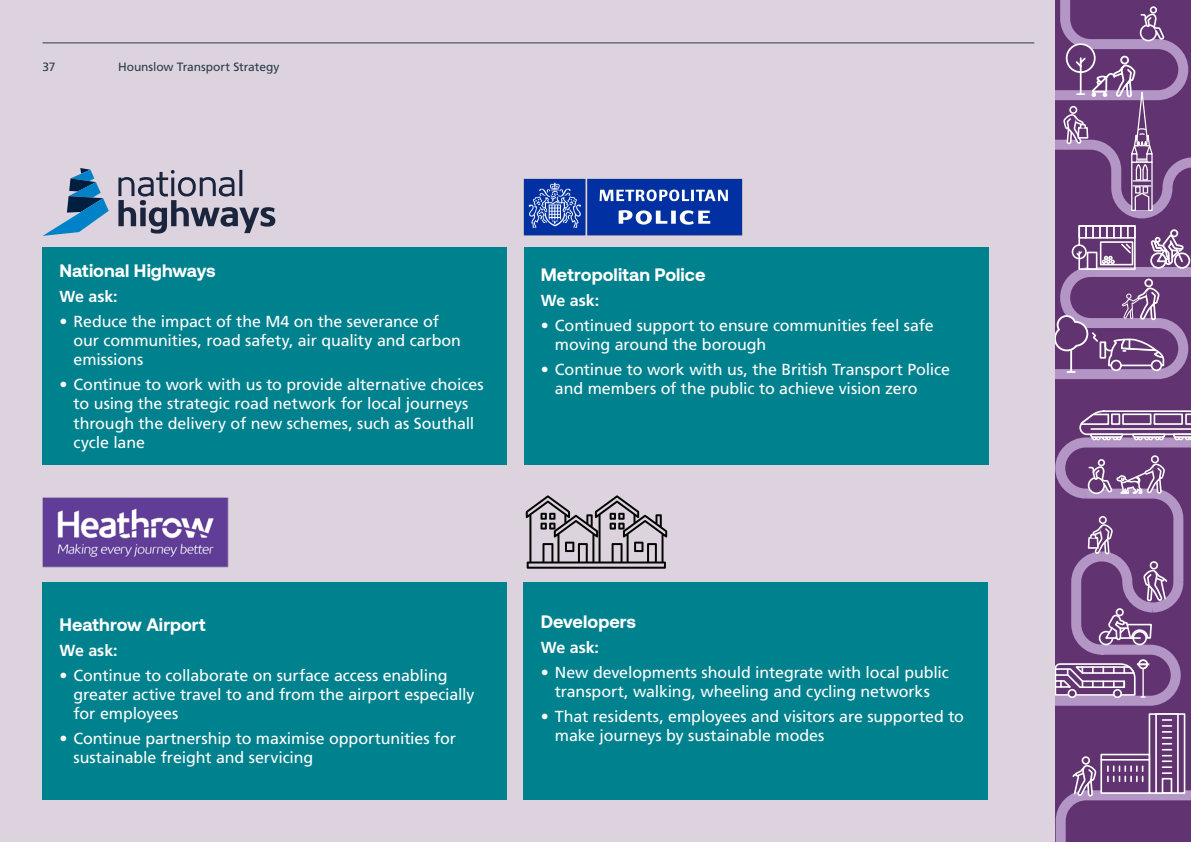
<style>
.page{position:relative;width:1191px;height:842px;background:#fff}
.page>*{position:absolute;margin:0;border:0;box-sizing:border-box;transform-origin:0 0}
.Hounslow_H2{font:700 18px "Aeonik";letter-spacing:.005em;color:#fff}
.Hounslow_bullets_white{font:700 18px "Aeonik";color:#fff}
.t1{font:16px/19.2px "Frutiger LT Std";letter-spacing:-.01em;color:#fff}
.Hounslow_H3{font:700 16px "Frutiger LT Std";letter-spacing:-.005em;color:#fff}
.Hounslow_bullets_white-2{font:700 16px "Frutiger LT Std";color:#fff}
.t2{font:12px "Frutiger LT Std";letter-spacing:-.005em;color:#2a3b46}
</style>
<div class="page">
<svg style="left:1054px;top:0;width:137px;height:842px;background:#744983"></svg>
<svg style="left:1054px;top:659px;width:95px;height:39px;background:#93739e"></svg>
<svg style="left:1087px;top:515px;width:27px;height:40px"></svg>
<svg style="left:1087px;top:454px;width:79px;height:46px;background:#8b6798"></svg>
<svg style="left:1142px;top:560px;width:26px;height:42px"></svg>
<svg style="left:1071px;top:755px;width:26px;height:42px"></svg>
<div style="left:1071px;top:244px;width:15px;height:15px;border:2px solid #fff;border-radius:50%"></div>
<svg style="left:1131px;top:171px;width:21px;height:40px"></svg>
<svg style="left:1135px;top:171px;width:6px;height:9px"></svg>
<svg style="left:1142px;top:171px;width:5px;height:9px"></svg>
<svg style="left:1062px;top:5px;width:103px;height:166px;background:#7c548b"></svg>
<svg style="left:1133px;top:180px;width:17px;height:32px"></svg>
<svg style="left:1135px;top:186px;width:5px;height:8px"></svg>
<svg style="left:1142px;top:186px;width:6px;height:8px"></svg>
<svg style="left:1054px;top:277px;width:111px;height:96px;background:#80598e"></svg>
<svg style="left:1075px;top:224px;width:61px;height:47px"></svg>
<svg style="left:1078px;top:410px;width:113px;height:30px"></svg>
<div style="left:1148px;top:713px;width:37px;height:81px;background:#623371;border:2px solid #fff"></div>
<div style="left:1155px;top:713px;width:23px;height:81px;background:#623371;border:2px solid #fff"></div>
<div style="left:1100px;top:754px;width:50px;height:40px;background:#623371;border:2px solid #fff"></div>
<svg style="left:1162px;top:719px;width:9px;height:55px"></svg>
<hr style="left:1101px;top:759px;width:48px;height:2px;background:#fff">
<svg style="left:1107px;top:766px;width:36px;height:15px"></svg>
<div style="left:1161px;top:778px;width:11px;height:16px;background:#623371;border:2px solid #fff"></div>
<div style="left:1116px;top:609px;width:7px;height:6px;background:#623371;border-radius:50%"></div>
<div style="left:1115px;top:608px;width:8px;height:8px;border:2px solid #fff;border-radius:50%"></div>
<svg style="left:1099px;top:632px;width:13px;height:12px"></svg>
<div style="left:1098px;top:631px;width:15px;height:14px;border:2px solid #fff;border-radius:50%"></div>
<div style="left:1132px;top:631px;width:15px;height:14px;border:2px solid #fff;border-radius:50%"></div>
<svg style="left:1103px;top:613px;width:49px;height:28px"></svg>
<div style="left:1170px;top:229px;width:8px;height:8px;border:2px solid #fff;border-radius:50%"></div>
<svg style="left:1174px;top:253px;width:15px;height:15px"></svg>
<div style="left:1174px;top:252px;width:16px;height:17px;border:2px solid #fff;border-radius:50%"></div>
<svg style="left:1149px;top:230px;width:36px;height:40px"></svg>
<div style="left:0;top:0;width:1054px;height:842px;background:#dcd3df"></div>
<hr style="left:43px;top:43px;width:991px;height:1px;background:#2a3b46">
<div style="left:42px;top:248px;width:465px;height:217px;background:#00818e"></div>
<div style="left:524px;top:248px;width:464px;height:217px;background:#00818e"></div>
<div style="left:524px;top:582px;width:464px;height:217px;background:#00818e"></div>
<div style="left:42px;top:582px;width:465px;height:217px;background:#00818e"></div>
<svg style="left:43px;top:168px;width:66px;height:68px"></svg>
<svg style="left:118px;top:170px;width:158px;height:64px"></svg>
<img style="left:523px;top:179px;width:219px;height:57px">
<svg style="left:526px;top:495px;width:141px;height:74px"></svg>
<img style="left:43px;top:497px;width:186px;height:71px">
<p class="t2" style="left:43px;top:60px;width:15px">37</p>
<p class="t2" style="left:118px;top:60px;width:163px">Hounslow Transport Strategy</p>
<p class="Hounslow_H2" style="left:59px;top:261px;width:158px">National Highways</p>
<p class="Hounslow_H3" style="left:59px;top:287px;width:60px">We ask:</p>
<p class="t1" style="left:74px;top:312px;width:389px;text-indent:-14px">• Reduce the impact of the M4 on the severance of our communities, road safety, air quality and carbon emissions</p>
<p class="t1" style="left:74px;top:375px;width:411px;text-indent:-14px">• Continue to work with us to provide alternative choices to using the strategic road network for local journeys through the delivery of new schemes, such as Southall cycle lane</p>
<p class="Hounslow_H2" style="left:541px;top:264px;width:166px">Metropolitan Police</p>
<p class="Hounslow_H3" style="left:541px;top:291px;width:60px">We ask:</p>
<p class="t1" style="left:555px;top:316px;width:380px;text-indent:-14px">• Continued support to ensure communities feel safe moving around the borough</p>
<p class="t1" style="left:555px;top:360px;width:396px;text-indent:-14px">• Continue to work with us, the British Transport Police and members of the public to achieve vision zero</p>
<p class="Hounslow_H2" style="left:59px;top:614px;width:148px">Heathrow Airport</p>
<p class="Hounslow_H3" style="left:59px;top:641px;width:60px">We ask:</p>
<p class="t1" style="left:74px;top:666px;width:402px;text-indent:-14px">• Continue to collaborate on surface access enabling greater active travel to and from the airport especially for employees</p>
<p class="t1" style="left:74px;top:729px;width:384px;text-indent:-14px">• Continue partnership to maximise opportunities for sustainable freight and servicing</p>
<p class="Hounslow_bullets_white" style="left:541px;top:612px;width:97px">Developers</p>
<p class="Hounslow_bullets_white-2" style="left:541px;top:638px;width:60px">We ask:</p>
<p class="t1" style="left:541px;top:663px;width:410px;text-align:center">• New developments should integrate with local public transport, walking, wheeling and cycling networks</p>
<p class="t1" style="left:555px;top:707px;width:411px;text-indent:-14px">• That residents, employees and visitors are supported to make journeys by sustainable modes</p>
</div>
